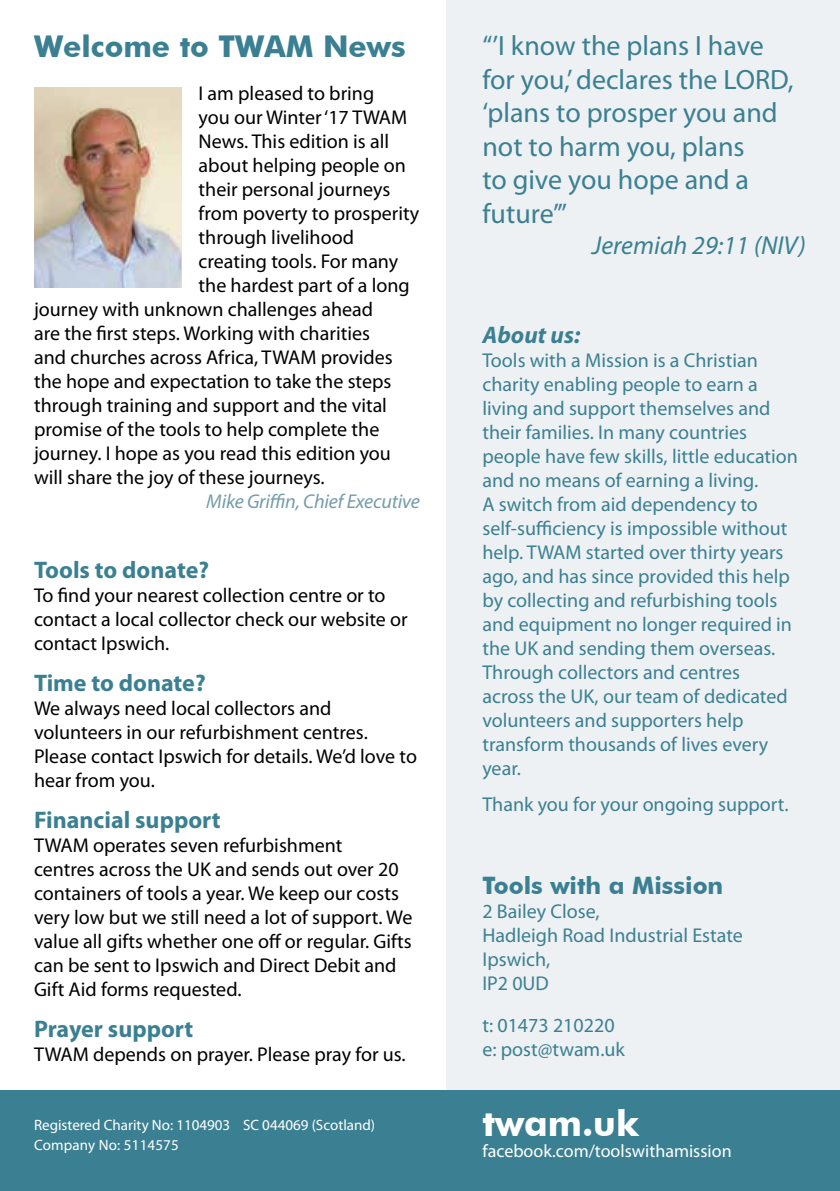
<style>
.page{position:relative;width:840px;height:1191px;background:#fff}
.page>*{position:absolute;margin:0;border:0;box-sizing:border-box;transform-origin:0 0}
.t1{font:700 36px "Futura BT";color:#fff}
.t2{font:700 30px "Futura BT";color:#3b8092}
.t3{font:28px/33.6px "Myriad Pro";color:#3b8092}
.t4{font:italic 26px "Myriad Pro";color:#3b8092}
.t5{font:700 24px "Myriad Pro";color:#3b8092}
.t6{font:700 24px "Futura BT";color:#3b8092}
.t7{font:italic 700 24px "Myriad Pro";color:#3b8092}
.t8{font:20px/24px "Myriad Pro";color:#000}
.t9{font:20px/24px "Myriad Pro";color:#3b8092}
.t10{font:italic 20px "Myriad Pro";letter-spacing:-.01em;color:#759cab}
.t11{font:18px "Myriad Pro";color:#fff}
.t12{font:15px/20px "Myriad Pro";color:#fff}
</style>
<div class="page">
<div style="left:446px;top:0;width:393px;height:1121px;background:#eef1f4"></div>
<img style="left:34px;top:88px;width:147px;height:200px">
<div style="left:0;top:1090px;width:839px;height:101px;background:#3b8092"></div>
<h2 class="t2" style="left:34px;top:28px;width:373px">Welcome to TWAM News</h2>
<p class="t8" style="left:198px;top:82px;width:177px">I am pleased to bring</p>
<p class="t8" style="left:198px;top:106px;width:210px">you our Winter ‘17 TWAM</p>
<p class="t8" style="left:198px;top:130px;width:192px">News. This edition is all</p>
<p class="t8" style="left:198px;top:154px;width:209px">about helping people on</p>
<p class="t8" style="left:198px;top:178px;width:193px">their personal journeys</p>
<p class="t8" style="left:198px;top:202px;width:222px">from poverty to prosperity</p>
<p class="t8" style="left:198px;top:226px;width:157px">through livelihood</p>
<p class="t8" style="left:198px;top:250px;width:201px">creating tools. For many</p>
<p class="t8" style="left:198px;top:274px;width:212px">the hardest part of a long</p>
<p class="t8" style="left:34px;top:298px;width:340px">journey with unknown challenges ahead</p>
<p class="t8" style="left:34px;top:322px;width:337px">are the first steps. Working with charities</p>
<p class="t8" style="left:34px;top:346px;width:360px">and churches across Africa, TWAM provides</p>
<p class="t8" style="left:34px;top:370px;width:358px">the hope and expectation to take the steps</p>
<p class="t8" style="left:34px;top:394px;width:354px">through training and support and the vital</p>
<p class="t8" style="left:34px;top:418px;width:346px">promise of the tools to help complete the</p>
<p class="t8" style="left:34px;top:442px;width:358px">journey. I hope as you read this edition you</p>
<p class="t8" style="left:34px;top:466px;width:292px">will share the joy of these journeys.</p>
<p class="t10" style="left:206px;top:489px;width:215px">Mike Griffin, Chief Executive</p>
<p class="t5" style="left:34px;top:556px;width:176px">Tools to donate?</p>
<p class="t8" style="left:34px;top:584px;width:375px">To find your nearest collection centre or to contact a local collector check our website or contact Ipswich.</p>
<p class="t5" style="left:34px;top:669px;width:173px">Time to donate?</p>
<p class="t8" style="left:34px;top:696px;width:384px">We always need local collectors and volunteers in our refurbishment centres.<br>Please contact Ipswich for details. We’d love to hear from you.</p>
<p class="t5" style="left:34px;top:806px;width:188px">Financial support</p>
<p class="t8" style="left:34px;top:833px;width:380px">TWAM operates seven refurbishment<br>centres across the UK and sends out over 20 containers of tools a year. We keep our costs very low but we still need a lot of support. We value all gifts whether one off or regular. Gifts can be sent to Ipswich and Direct Debit and Gift Aid forms requested.</p>
<p class="t5" style="left:34px;top:1015px;width:161px">Prayer support</p>
<p class="t8" style="left:34px;top:1042px;width:373px">TWAM depends on prayer. Please pray for us.</p>
<p class="t12" style="left:34px;top:1115px;width:342px">Registered Charity No: 1104903 SC 044069 (Scotland)<br>Company No: 5114575</p>
<h3 class="t3" style="left:482px;top:29px;width:312px">“’I know the plans I have for you,’ declares the LORD, ‘plans to prosper you and not to harm you, plans<br>to give you hope and a future’”</h3>
<h3 class="t4" style="left:591px;top:229px;width:215px">Jeremiah 29:11 (NIV)</h3>
<p class="t7" style="left:482px;top:322px;width:99px">About us:</p>
<p class="t9" style="left:482px;top:349px;width:317px">Tools with a Mission is a Christian charity enabling people to earn a living and support themselves and their families. In many countries people have few skills, little education and no means of earning a living.<br>A switch from aid dependency to self-sufficiency is impossible without help. TWAM started over thirty years ago, and has since provided this help by collecting and refurbishing tools and equipment no longer required in the UK and sending them overseas.<br>Through collectors and centres<br>across the UK, our team of dedicated volunteers and supporters help transform thousands of lives every year.</p>
<p class="t9" style="left:482px;top:793px;width:307px">Thank you for your ongoing support.</p>
<p class="t6" style="left:482px;top:871px;width:242px">Tools with a Mission</p>
<p class="t9" style="left:482px;top:900px;width:262px">2 Bailey Close,<br>Hadleigh Road Industrial Estate<br>Ipswich,<br>IP2 0UD</p>
<p class="t9" style="left:482px;top:1014px;width:144px">t: 01473 210220 e: post@twam.uk</p>
<h1 class="t1" style="left:482px;top:1101px;width:158px">twam.uk</h1>
<p class="t11" style="left:482px;top:1141px;width:250px">facebook.com/toolswithamission</p>
</div>
